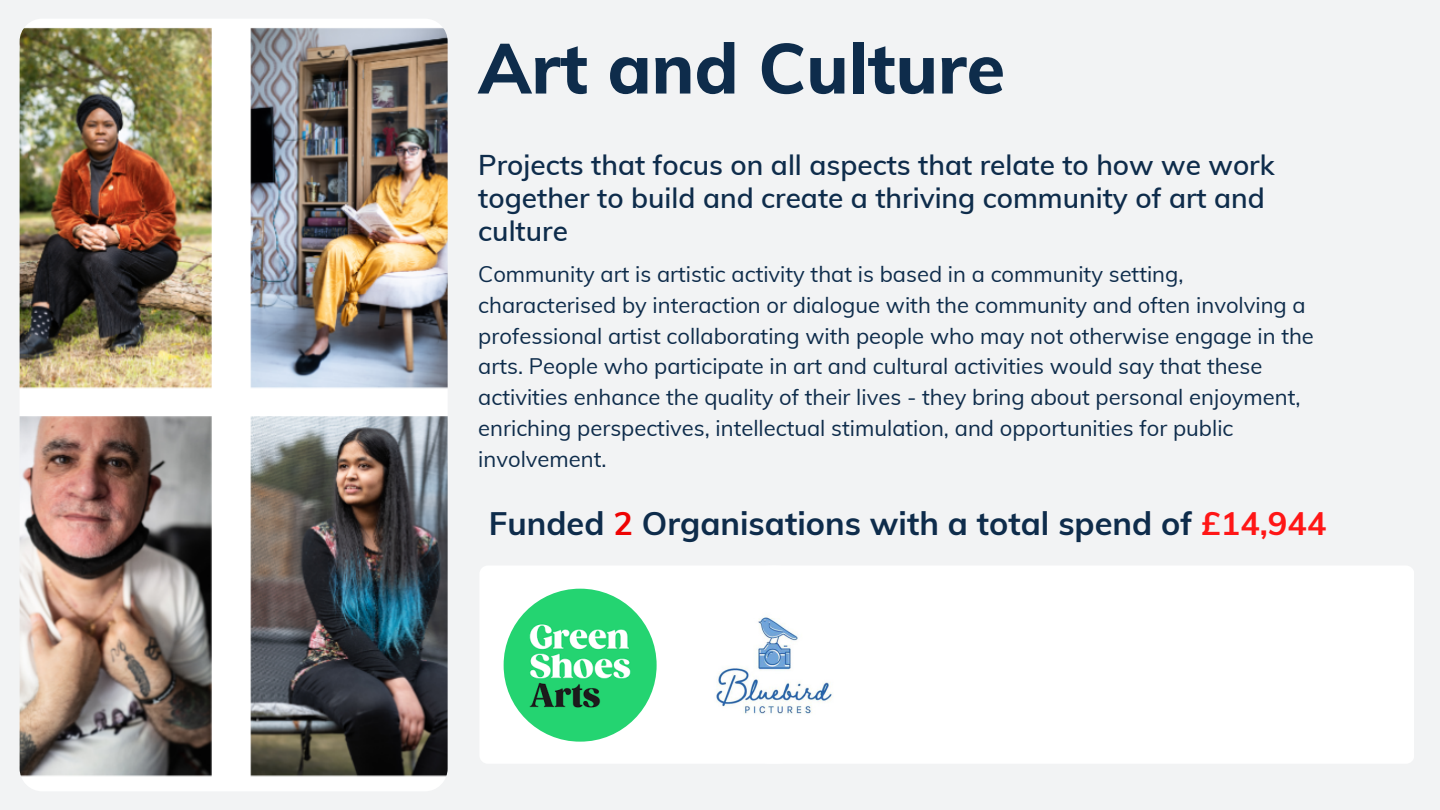
<style>
.page{position:relative;width:1440px;height:810px;background:#f2f3f4}
.page>*{position:absolute;margin:0;border:0;box-sizing:border-box;transform-origin:0 0}
.t1{font:800 70px "Muli";color:#0e2c4b}
.t2{font:700 32.5px "Muli";color:#0e2c4b}
.t3{font:600 28px/33px "Muli";color:#0e2c4b}
.t4{font:22px/30.8px "Muli";color:#0e2c4b}
.s1{color:#ee0303}
.s2{color:#ff1616}
</style>
<div class="page">
<img style="left:20px;top:19px;width:428px;height:772px;border-radius:23px">
<div style="left:479px;top:566px;width:935px;height:198px;background:#fff;border-radius:8px"></div>
<img style="left:675px;top:566px;width:198px;height:198px;border-radius:50%">
<img style="left:504px;top:589px;width:153px;height:153px;border-radius:50%">
<h1 class="t1" style="left:478px;top:23px;width:528px">Art and Culture</h1>
<p class="t3" style="left:478px;top:148px;width:798px">Projects that focus on all aspects that relate to how we work together to build and create a thriving community of art and culture</p>
<p class="t4" style="left:478px;top:259px;width:837px">Community art is artistic activity that is based in a community setting, characterised by interaction or dialogue with the community and often involving a professional artist collaborating with people who may not otherwise engage in the arts. People who participate in art and cultural activities would say that these activities enhance the quality of their lives - they bring about personal enjoyment, enriching perspectives, intellectual stimulation, and opportunities for public involvement.</p>
<h2 class="t2" style="left:489px;top:502px;width:839px">Funded <span class="s1">2</span> Organisations with a total spend of <span class="s2">£14,944</span></h2>
</div>
